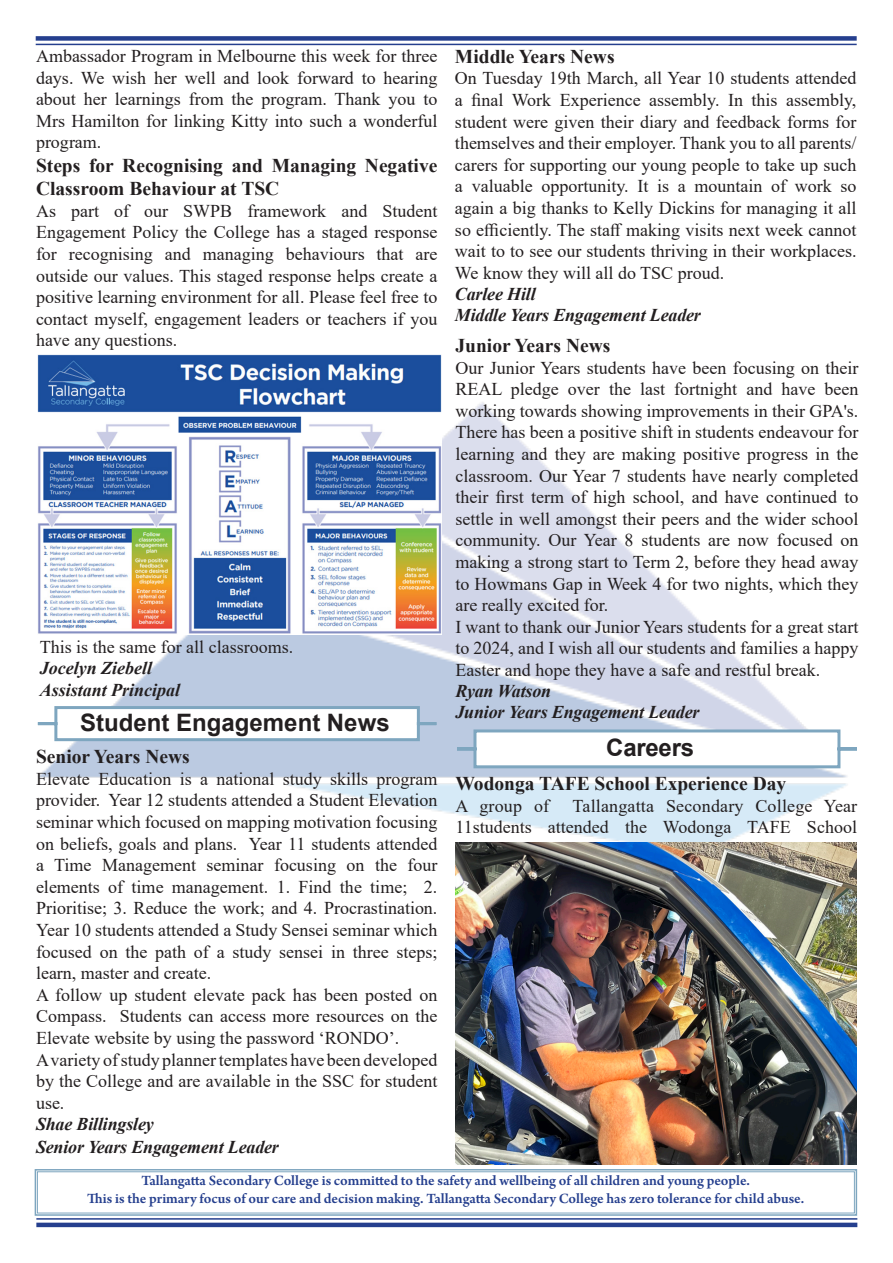
<style>
.page{position:relative;width:893px;height:1263px;background:#fff}
.page>*{position:absolute;margin:0;border:0;box-sizing:border-box;transform-origin:0 0}
.t1{font:700 24px "Arial";color:#231f20}
.t2{font:700 19.5px/23.4px "Times New Roman";color:#231f20}
.t3{font:18px/21.6px "Times New Roman";color:#231f20;text-align:justify}
.t4{font:italic 700 18px "Times New Roman";letter-spacing:-.01em;color:#231f20}
.t5{font:600 15px "Arno Pro";letter-spacing:-.005em;color:#253f8e}
</style>
<div class="page">
<img style="left:37px;top:380px;width:810px;height:462px">
<div style="left:0;top:823px;width:465px;height:71px;background:#fff"></div>
<div style="left:36px;top:36px;width:821px;height:5px;background:#253f8e"></div>
<hr style="left:36px;top:44px;width:821px;height:1px;background:#253f8e">
<hr style="left:36px;top:1218px;width:821px;height:2px;background:#253f8e">
<hr style="left:36px;top:1223px;width:821px;height:4px;background:#253f8e">
<svg style="left:34px;top:1169px;width:824px;height:47px"></svg>
<div style="left:37px;top:1171px;width:818px;height:42px;border:1px solid #7ea6bf"></div>
<div style="left:829px;top:823px;width:64px;height:71px;background:#fff"></div>
<svg style="left:37px;top:704px;width:402px;height:39px"></svg>
<svg style="left:454px;top:728px;width:403px;height:42px"></svg>
<img style="left:38px;top:354px;width:403px;height:281px">
<img style="left:455px;top:842px;width:402px;height:323px">
<p class="t3" style="left:36px;top:45px;width:403px">Ambassador Program in Melbourne this week for three days. We wish her well and look forward to hearing about her learnings from the program. Thank you to Mrs Hamilton for linking Kitty into such a wonderful program.</p>
<p class="t2" style="left:36px;top:153px;width:403px">Steps for Recognising and Managing Negative<br>Classroom Behaviour at TSC</p>
<p class="t3" style="left:36px;top:199px;width:403px">As part of our SWPB framework and Student Engagement Policy the College has a staged response for recognising and managing behaviours that are outside our values. This staged response helps create a positive learning environment for all. Please feel free to contact myself, engagement leaders or teachers if you have any questions.</p>
<p class="t3" style="left:40px;top:635px;width:255px">This is the same for all classrooms.</p>
<p class="t4" style="left:40px;top:655px;width:114px">Jocelyn Ziebell</p>
<p class="t4" style="left:40px;top:677px;width:142px">Assistant Principal</p>
<p class="t1" style="left:80px;top:706px;width:311px">Student Engagement News</p>
<p class="t2" style="left:36px;top:744px;width:155px">Senior Years News</p>
<p class="t3" style="left:36px;top:767px;width:403px">Elevate Education is a national study skills program provider. Year 12 students attended a Student Elevation seminar which focused on mapping motivation focusing on beliefs, goals and plans. Year 11 students attended a Time Management seminar focusing on the four elements of time management. 1. Find the time; 2.<br>Prioritise; 3. Reduce the work; and 4. Procrastination.<br>Year 10 students attended a Study Sensei seminar which focused on the path of a study sensei in three steps; learn, master and create.</p>
<p class="t3" style="left:36px;top:983px;width:403px">A follow up student elevate pack has been posted on Compass. Students can access more resources on the Elevate website by using the password ‘RONDO’.</p>
<p class="t3" style="left:36px;top:1048px;width:403px">A variety of study planner templates have been developed by the College and are available in the SSC for student use.</p>
<p class="t4" style="left:36px;top:1111px;width:119px">Shae Billingsley</p>
<p class="t4" style="left:36px;top:1134px;width:244px">Senior Years Engagement Leader</p>
<p class="t2" style="left:455px;top:44px;width:161px">Middle Years News</p>
<p class="t3" style="left:455px;top:67px;width:403px">On Tuesday 19th March, all Year 10 students attended a final Work Experience assembly. In this assembly, student were given their diary and feedback forms for themselves and their employer. Thank you to all parents/ carers for supporting our young people to take up such a valuable opportunity. It is a mountain of work so again a big thanks to Kelly Dickins for managing it all so efficiently. The staff making visits next week cannot wait to to see our students thriving in their workplaces.<br>We know they will all do TSC proud.</p>
<p class="t4" style="left:455px;top:281px;width:82px">Carlee Hill</p>
<p class="t4" style="left:455px;top:302px;width:247px">Middle Years Engagement Leader</p>
<p class="t2" style="left:455px;top:333px;width:156px">Junior Years News</p>
<p class="t3" style="left:455px;top:356px;width:404px">Our Junior Years students have been focusing on their REAL pledge over the last fortnight and have been working towards showing improvements in their GPA's.<br>There has been a positive shift in students endeavour for learning and they are making positive progress in the classroom. Our Year 7 students have nearly completed their first term of high school, and have continued to settle in well amongst their peers and the wider school community. Our Year 8 students are now focused on making a strong start to Term 2, before they head away to Howmans Gap in Week 4 for two nights, which they are really excited for.</p>
<p class="t3" style="left:455px;top:615px;width:404px">I want to thank our Junior Years students for a great start to 2024, and I wish all our students and families a happy Easter and hope they have a safe and restful break.</p>
<p class="t4" style="left:455px;top:678px;width:97px">Ryan Watson</p>
<p class="t4" style="left:455px;top:699px;width:245px">Junior Years Engagement Leader</p>
<p class="t1" style="left:606px;top:730px;width:89px">Careers</p>
<p class="t2" style="left:455px;top:771px;width:332px">Wodonga TAFE School Experience Day</p>
<p class="t3" style="left:455px;top:794px;width:95px">A group of</p>
<p class="t3" style="left:455px;top:794px;width:403px;text-align:right">Tallangatta Secondary College Year<br>11students attended the Wodonga TAFE School</p>
<p class="t5" style="left:141px;top:1172px;width:610px">Tallangatta Secondary College is committed to the safety and wellbeing of all children and young people.</p>
<p class="t5" style="left:87px;top:1190px;width:718px">This is the primary focus of our care and decision making. Tallangatta Secondary College has zero tolerance for child abuse.</p>
</div>
